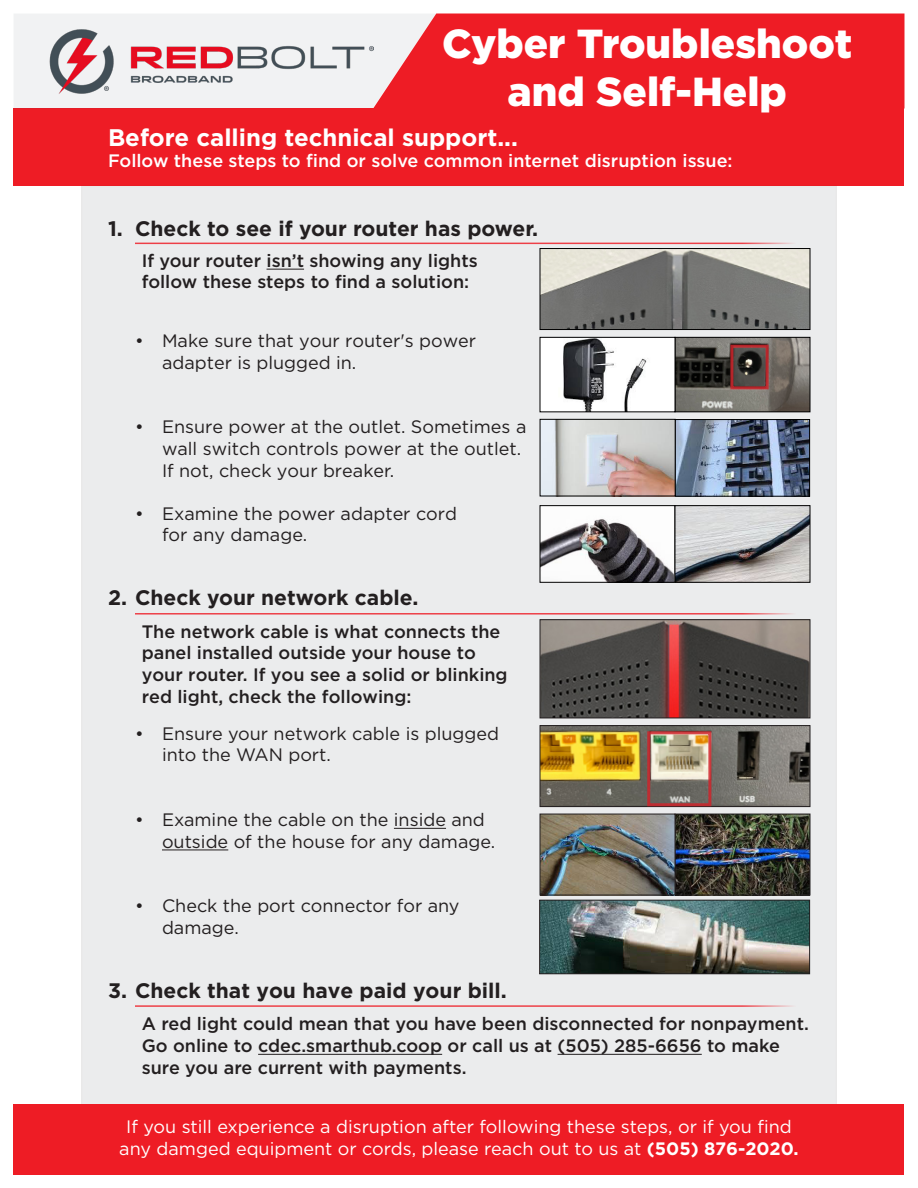
<style>
.page{position:relative;width:918px;height:1188px;background:#fff}
.page>*{position:absolute;margin:0;border:0;box-sizing:border-box;transform-origin:0 0}
.t1{font:900 40.5px "Gotham";color:#fff}
.t2{font:700 24px "Gotham";color:#fff}
.t3{font:700 21px "Gotham";color:#231f20}
.t4{font:500 18px/21.6px "Gotham";color:#231f20}
.t5{font:18px/21.6px "Gotham";color:#231f20}
.t6{font:18px/21.6px "Gotham";color:#fff;text-align:center}
.t7{font:500 18px "Gotham";color:#fff}
.s1{font-weight:700}
</style>
<div class="page">
<div style="left:14px;top:109px;width:890px;height:77px;background:#ee1c25"></div>
<div style="left:436px;top:14px;width:468px;height:95px;background:#ee1c25"></div>
<svg style="left:14px;top:14px;width:422px;height:95px"></svg>
<div style="left:82px;top:187px;width:754px;height:920px;background:#ebeced"></div>
<div style="left:14px;top:1104px;width:890px;height:70px;background:#ee1c25"></div>
<hr style="left:135px;top:243px;width:675px;height:1px;background:#ee1c25">
<hr style="left:135px;top:613px;width:675px;height:2px;background:#ee1c25">
<img style="left:542px;top:250px;width:266px;height:78px">
<div style="left:540px;top:248px;width:270px;height:82px;border:1px solid #000"></div>
<hr style="left:135px;top:1005px;width:675px;height:2px;background:#ee1c25">
<img style="left:49px;top:28px;width:324px;height:66px">
<hr style="left:267px;top:269px;width:37px;height:1px;background:#231f20">
<hr style="left:394px;top:828px;width:52px;height:1px;background:#231f20">
<hr style="left:162px;top:850px;width:66px;height:1px;background:#231f20">
<img style="left:542px;top:339px;width:266px;height:71px">
<div style="left:675px;top:337px;width:135px;height:75px;border:1px solid #000"></div>
<img style="left:542px;top:421px;width:266px;height:74px">
<div style="left:540px;top:419px;width:136px;height:77px;border:1px solid #000"></div>
<img style="left:542px;top:507px;width:266px;height:74px">
<div style="left:540px;top:505px;width:135px;height:78px;border:1px solid #000"></div>
<div style="left:730px;top:345px;width:39px;height:44px;border:3px solid #d1232a"></div>
<div style="left:675px;top:505px;width:135px;height:78px;border:1px solid #000"></div>
<div style="left:540px;top:337px;width:135px;height:75px;border:1px solid #000"></div>
<img style="left:542px;top:621px;width:266px;height:95px">
<div style="left:540px;top:619px;width:270px;height:99px;border:1px solid #231f20"></div>
<img style="left:542px;top:727px;width:266px;height:78px">
<div style="left:540px;top:725px;width:270px;height:82px;border:1px solid #231f20"></div>
<div style="left:647px;top:731px;width:64px;height:75px;border:3px solid #d1232a"></div>
<img style="left:542px;top:816px;width:266px;height:77px">
<div style="left:675px;top:814px;width:135px;height:81px;border:1px solid #231f20"></div>
<div style="left:540px;top:814px;width:135px;height:81px;border:1px solid #231f20"></div>
<img style="left:541px;top:902px;width:267px;height:70px">
<div style="left:539px;top:900px;width:271px;height:74px;border:1px solid #231f20"></div>
<div style="left:675px;top:419px;width:135px;height:78px;border:1px solid #000"></div>
<hr style="left:258px;top:1054px;width:184px;height:1px;background:#231f20">
<hr style="left:558px;top:1054px;width:144px;height:1px;background:#231f20">
<p class="t1" style="left:442px;top:20px;width:411px">Cyber Troubleshoot</p>
<p class="t1" style="left:508px;top:68px;width:281px">and Self-Help</p>
<p class="t2" style="left:108px;top:121px;width:411px">Before calling technical support...</p>
<p class="t7" style="left:108px;top:149px;width:626px">Follow these steps to find or solve common internet disruption issue:</p>
<p class="t3" style="left:108px;top:215px;width:432px">1. Check to see if your router has power.</p>
<p class="t4" style="left:142px;top:249px;width:338px">If your router isn’t showing any lights</p>
<p class="t4" style="left:142px;top:271px;width:329px">follow these steps to find a solution:</p>
<p class="t5" style="left:162px;top:330px;width:316px;text-indent:-27px">• Make sure that your router's power adapter is plugged in.</p>
<p class="t5" style="left:162px;top:416px;width:366px;text-indent:-27px">• Ensure power at the outlet. Sometimes a wall switch controls power at the outlet.<br>If not, check your breaker.</p>
<p class="t5" style="left:162px;top:502px;width:297px;text-indent:-27px">• Examine the power adapter cord for any damage.</p>
<p class="t3" style="left:108px;top:584px;width:312px">2. Check your network cable.</p>
<p class="t4" style="left:142px;top:621px;width:367px">The network cable is what connects the panel installed outside your house to your router. If you see a solid or blinking red light, check the following:</p>
<p class="t5" style="left:135px;top:722px;width:366px">• Ensure your network cable is plugged</p>
<p class="t5" style="left:162px;top:744px;width:170px">into the WAN port.</p>
<p class="t5" style="left:135px;top:808px;width:351px">• Examine the cable on the inside and</p>
<p class="t5" style="left:162px;top:830px;width:335px">outside of the house for any damage.</p>
<p class="t5" style="left:135px;top:895px;width:326px">• Check the port connector for any</p>
<p class="t5" style="left:162px;top:916px;width:78px">damage.</p>
<p class="t3" style="left:108px;top:977px;width:400px">3. Check that you have paid your bill.</p>
<p class="t4" style="left:142px;top:1013px;width:669px">A red light could mean that you have been disconnected for nonpayment.</p>
<p class="t4" style="left:142px;top:1035px;width:640px">Go online to cdec.smarthub.coop or call us at (505) 285-6656 to make sure you are current with payments.</p>
<p class="t6" style="left:119px;top:1116px;width:681px">If you still experience a disruption after following these steps, or if you find any damged equipment or cords, please reach out to us at <span class="s1">(505) 876-2020.</span></p>
</div>
